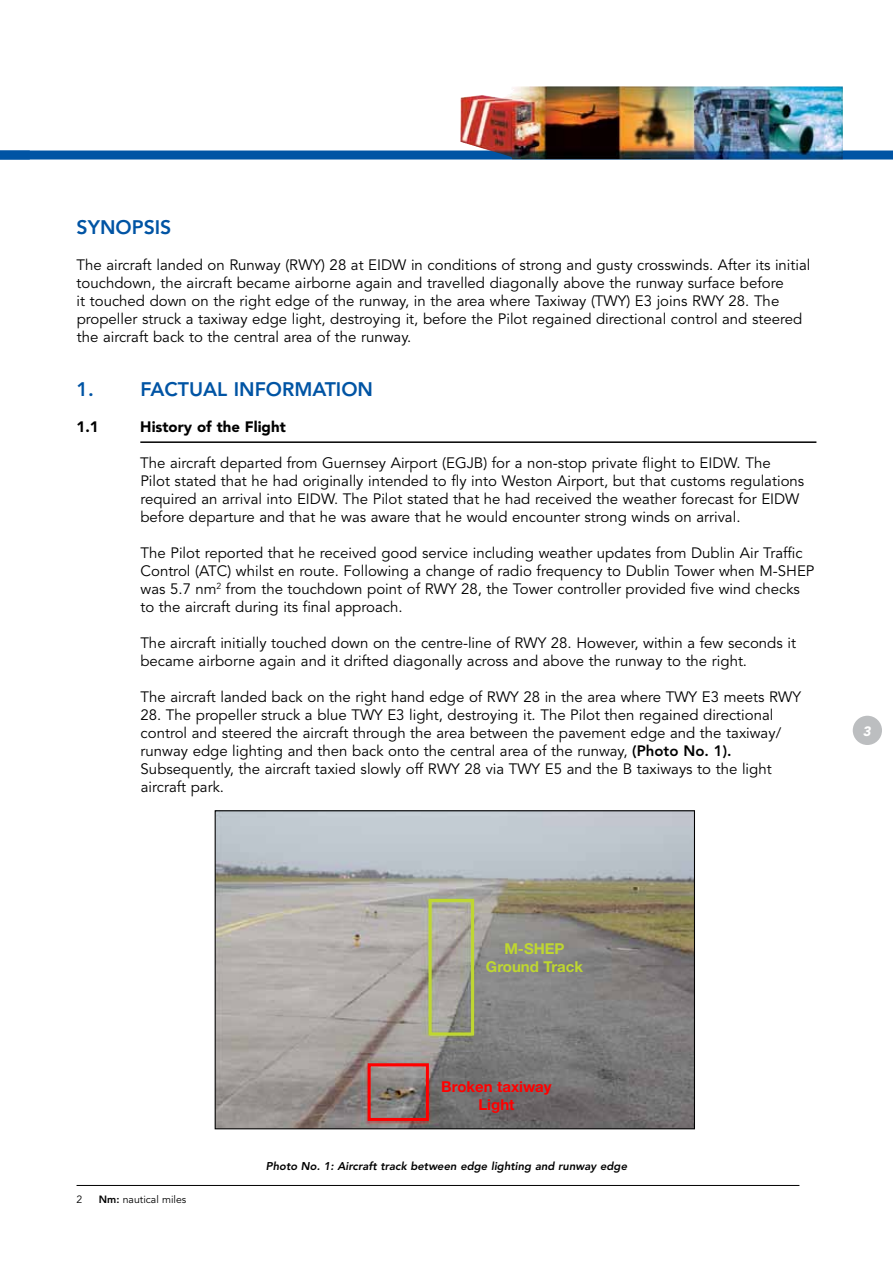
<style>
.page{position:relative;width:893px;height:1263px;background:#fff}
.page>*{position:absolute;margin:0;border:0;box-sizing:border-box;transform-origin:0 0}
.t1{font:800 19.5px "Avenir";color:#0054a4}
.t2{font:15px/18px "Avenir";color:#000}
.t3{font:900 15px "Avenir";color:#000}
.t4{font:700 15px/18px "Helvetica Neue";color:#f00;text-align:center}
.t5{font:700 15px/18px "Helvetica Neue";color:#bfd730;text-align:center}
.t6{font:italic 900 13.5px "Avenir";color:#fff}
.t7{font:italic 800 11.25px "Avenir";color:#000}
.t8{font:10.5px "Avenir";color:#000}
.s1{font-weight:800}
</style>
<div class="page">
<hr style="left:0;top:156px;width:1px;height:1107px;background:#e1f4fd">
<div style="left:853px;top:716px;width:29px;height:29px;background:#bcbec0;border-radius:50%"></div>
<div style="left:0;top:150px;width:893px;height:9px;background:#0054a4"></div>
<img style="left:460px;top:86px;width:383px;height:73px">
<hr style="left:140px;top:441px;width:676px;height:2px;background:#000">
<hr style="left:77px;top:1185px;width:722px;height:1px;background:#000">
<img style="left:217px;top:812px;width:476px;height:315px">
<div style="left:215px;top:810px;width:480px;height:319px;border:1px solid #000"></div>
<div style="left:429px;top:899px;width:45px;height:136px;border:3px solid #bfd730"></div>
<div style="left:368px;top:1063px;width:61px;height:58px;border:3px solid #f00"></div>
<h1 class="t1" style="left:77px;top:216px;width:96px">SYNOPSIS</h1>
<p class="t2" style="left:77px;top:256px;width:735px">The aircraft landed on Runway (RWY) 28 at EIDW in conditions of strong and gusty crosswinds. After its initial touchdown, the aircraft became airborne again and travelled diagonally above the runway surface before<br>it touched down on the right edge of the runway, in the area where Taxiway (TWY) E3 joins RWY 28. The propeller struck a taxiway edge light, destroying it, before the Pilot regained directional control and steered the aircraft back to the central area of the runway.</p>
<h1 class="t1" style="left:77px;top:378px;width:298px">1. FACTUAL INFORMATION</h1>
<p class="t3" style="left:77px;top:418px;width:24px">1.1</p>
<p class="t3" style="left:140px;top:418px;width:147px">History of the Flight</p>
<p class="t2" style="left:140px;top:454px;width:665px">The aircraft departed from Guernsey Airport (EGJB) for a non-stop private flight to EIDW. The<br>Pilot stated that he had originally intended to fly into Weston Airport, but that customs regulations required an arrival into EIDW. The Pilot stated that he had received the weather forecast for EIDW before departure and that he was aware that he would encounter strong winds on arrival.</p>
<p class="t2" style="left:140px;top:544px;width:676px">The Pilot reported that he received good service including weather updates from Dublin Air Traffic Control (ATC) whilst en route. Following a change of radio frequency to Dublin Tower when M-SHEP was 5.7 nm<sup>2</sup> from the touchdown point of RWY 28, the Tower controller provided five wind checks to the aircraft during its final approach.</p>
<p class="t2" style="left:140px;top:634px;width:657px">The aircraft initially touched down on the centre-line of RWY 28. However, within a few seconds it became airborne again and it drifted diagonally across and above the runway to the right.</p>
<p class="t2" style="left:140px;top:688px;width:662px">The aircraft landed back on the right hand edge of RWY 28 in the area where TWY E3 meets RWY</p>
<p class="t2" style="left:141px;top:706px;width:642px">28. The propeller struck a blue TWY E3 light, destroying it. The Pilot then regained directional control and steered the aircraft through the area between the pavement edge and the taxiway/ runway edge lighting and then back onto the central area of the runway, <span class="s1">(Photo No. 1).<br></span>Subsequently, the aircraft taxied slowly off RWY 28 via TWY E5 and the B taxiways to the light aircraft park.</p>
<p class="t6" style="left:863px;top:723px;width:9px">3</p>
<p class="t8" style="left:77px;top:1194px;width:7px">2</p>
<p class="t8" style="left:99px;top:1194px;width:89px"><span class="s1">Nm:</span> nautical miles</p>
<p class="t5" style="left:486px;top:939px;width:99px">M-SHEP<br>Ground Track</p>
<p class="t4" style="left:441px;top:1077px;width:112px">Broken taxiway<br>Light</p>
<p class="t7" style="left:266px;top:1159px;width:363px">Photo No. 1: Aircraft track between edge lighting and runway edge</p>
</div>
